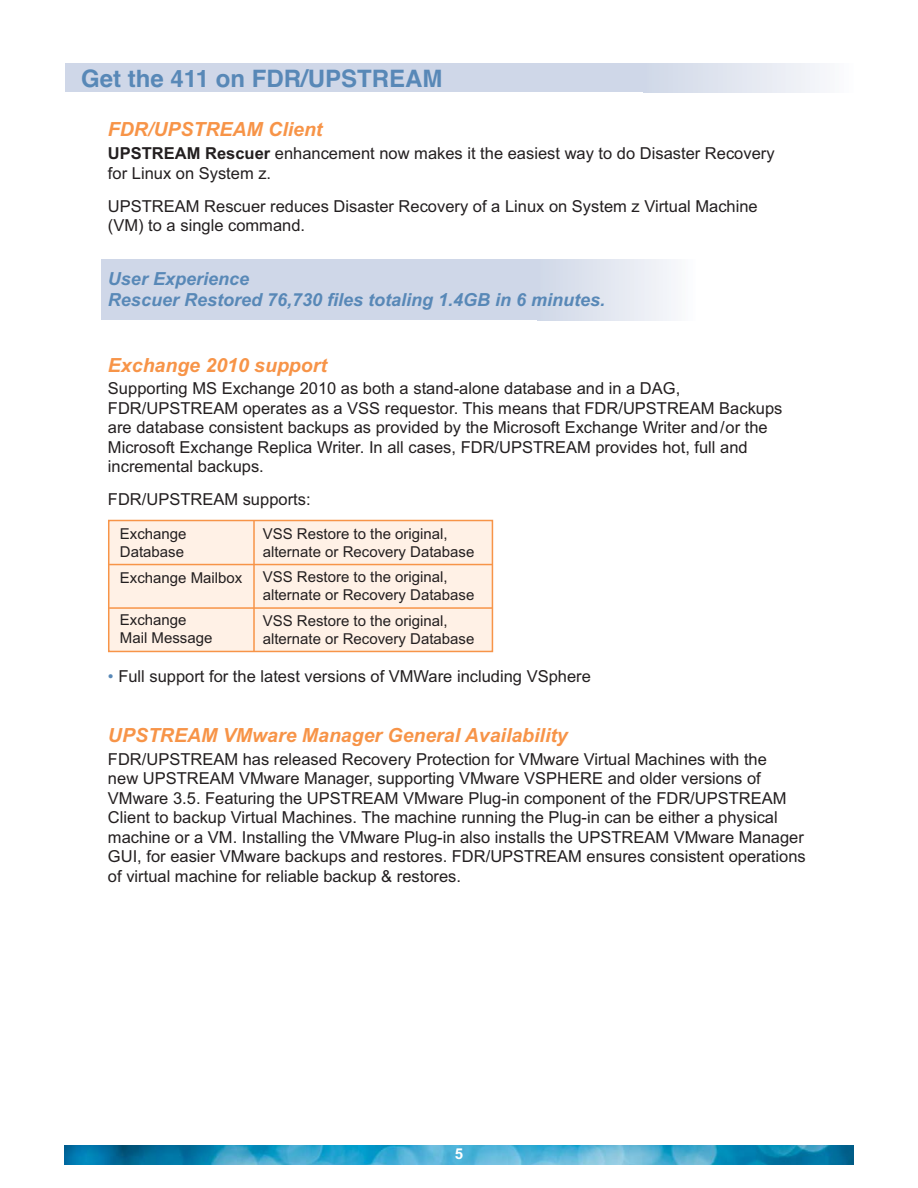
<style>
.page{position:relative;width:918px;height:1188px;background:#fff}
.page>*{position:absolute;margin:0;border:0;box-sizing:border-box;transform-origin:0 0}
.t1{font:700 24px "Helvetica";color:#5888b7}
.t2{font:italic 700 19.5px "Arial";color:#f79448}
.t3{font:italic 700 18px/21px "Arial";color:#5888b7}
.t4{font:16.5px/19.5px "Arial";color:#231f20}
.t5{font:15px/18px "Arial";color:#231f20}
.t6{font:700 15px "Arial";color:#fff}
.s1{font-weight:700}
.s2{color:#5888b7}
</style>
<div class="page">
<div style="left:537px;top:259px;width:158px;height:61px;background:linear-gradient(to right,#cfd7e7,#fbfbfc)"></div>
<div style="left:101px;top:259px;width:439px;height:61px;background:#cfd7e8"></div>
<div style="left:644px;top:64px;width:209px;height:28px;background:linear-gradient(to right,#cfd7e7,#fbfbfd)"></div>
<div style="left:65px;top:64px;width:582px;height:28px;background:#cfd7e8"></div>
<img style="left:65px;top:1145px;width:788px;height:19px">
<div style="left:109px;top:521px;width:383px;height:130px;background:#fff1e6"></div>
<div style="left:108px;top:520px;width:385px;height:132px;border:2px solid #f79448"></div>
<hr style="left:109px;top:564px;width:383px;height:1px;background:#f79448">
<hr style="left:109px;top:607px;width:383px;height:2px;background:#f79448">
<hr style="left:253px;top:520px;width:2px;height:132px;background:#f79448">
<h1 class="t1" style="left:81px;top:69px;width:363px">Get the 411 on FDR/UPSTREAM</h1>
<p class="t2" style="left:108px;top:122px;width:216px">FDR/UPSTREAM Client</p>
<p class="t4" style="left:108px;top:145px;width:668px"><span class="s1">UPSTREAM Rescuer</span> enhancement now makes it the easiest way to do Disaster Recovery for Linux on System z.</p>
<p class="t4" style="left:108px;top:198px;width:651px">UPSTREAM Rescuer reduces Disaster Recovery of a Linux on System z Virtual Machine (VM) to a single command.</p>
<p class="t3" style="left:108px;top:270px;width:499px">User Experience<br>Rescuer Restored 76,730 files totaling 1.4GB in 6 minutes.</p>
<p class="t2" style="left:108px;top:358px;width:220px">Exchange 2010 support</p>
<p class="t4" style="left:108px;top:381px;width:676px">Supporting MS Exchange 2010 as both a stand-alone database and in a DAG, FDR/UPSTREAM operates as a VSS requestor. This means that FDR/UPSTREAM Backups are database consistent backups as provided by the Microsoft Exchange Writer and/or the Microsoft Exchange Replica Writer. In all cases, FDR/UPSTREAM provides hot, full and incremental backups.</p>
<p class="t4" style="left:108px;top:492px;width:204px">FDR/UPSTREAM supports:</p>
<p class="t5" style="left:120px;top:526px;width:68px">Exchange<br>Database</p>
<p class="t5" style="left:263px;top:526px;width:213px">VSS Restore to the original, alternate or Recovery Database</p>
<p class="t5" style="left:263px;top:570px;width:213px">VSS Restore to the original, alternate or Recovery Database</p>
<p class="t5" style="left:263px;top:613px;width:213px">VSS Restore to the original, alternate or Recovery Database</p>
<p class="t5" style="left:120px;top:570px;width:124px">Exchange Mailbox</p>
<p class="t5" style="left:120px;top:613px;width:94px">Exchange<br>Mail Message</p>
<p class="t4" style="left:108px;top:668px;width:484px"><span class="s2">•</span> Full support for the latest versions of VMWare including VSphere</p>
<p class="t2" style="left:108px;top:728px;width:461px">UPSTREAM VMware Manager General Availability</p>
<p class="t4" style="left:108px;top:751px;width:699px">FDR/UPSTREAM has released Recovery Protection for VMware Virtual Machines with the<br>new UPSTREAM VMware Manager, supporting VMware VSPHERE and older versions of VMware 3.5. Featuring the UPSTREAM VMware Plug-in component of the FDR/UPSTREAM Client to backup Virtual Machines. The machine running the Plug-in can be either a physical machine or a VM. Installing the VMware Plug-in also installs the UPSTREAM VMware Manager GUI, for easier VMware backups and restores. FDR/UPSTREAM ensures consistent operations of virtual machine for reliable backup &amp; restores.</p>
<p class="t6" style="left:455px;top:1149px;width:10px">5</p>
</div>
